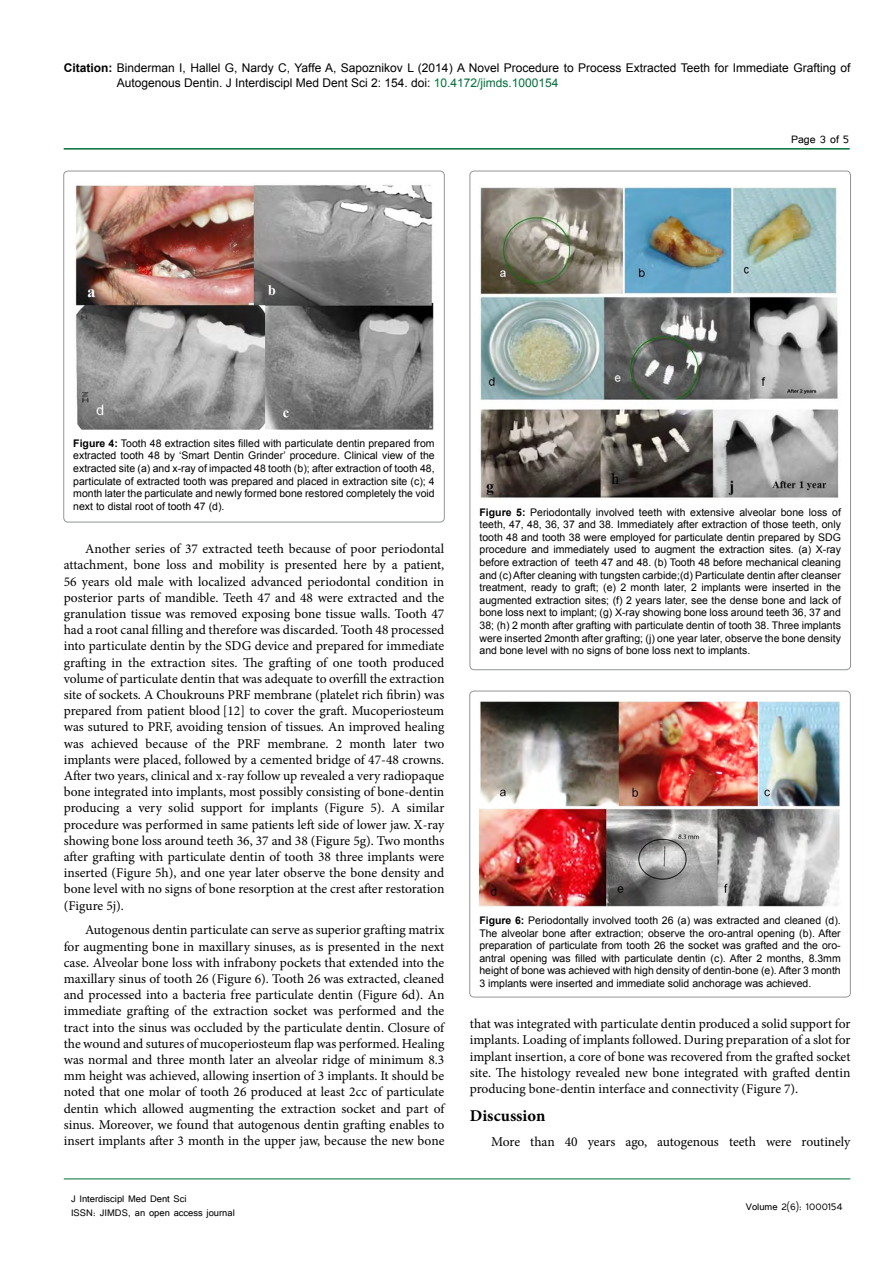
<style>
.page{position:relative;width:893px;height:1263px;background:#fff}
.page>*{position:absolute;margin:0;border:0;box-sizing:border-box;transform-origin:0 0}
.t1{font:700 16.5px "Minion Pro";color:#000}
.t2{font:13.5px/16.2px "Minion Pro";letter-spacing:-.005em;color:#000;text-align:justify}
.t3{font:13.5px "Tunga";color:#000}
.t4{font:12px/14.4px "Arial";color:#000}
.t5{font:12px/14.4px "Tunga";color:#000}
.t6{font:10.5px/12.6px "Arial";color:#000;text-align:justify}
.s1{font-weight:700}
.s2{color:#006f3b}
</style>
<div class="page">
<hr style="left:64px;top:148px;width:786px;height:2px;background:#006f3b">
<hr style="left:64px;top:1179px;width:786px;height:1px;background:#006f3b">
<img style="left:75px;top:185px;width:359px;height:245px">
<div style="left:64px;top:171px;width:380px;height:351px;border:1px solid #939598;border-radius:4px"></div>
<img style="left:479px;top:187px;width:360px;height:311px">
<img style="left:479px;top:701px;width:361px;height:207px">
<div style="left:470px;top:691px;width:380px;height:306px;border:1px solid #939598;border-radius:4px"></div>
<p class="t4" style="left:117px;top:61px;width:735px;text-indent:-53px"><span class="s1">Citation:</span> Binderman I, Hallel G, Nardy C, Yaffe A, Sapoznikov L (2014) A Novel Procedure to Process Extracted Teeth for Immediate Grafting of<br>Autogenous Dentin. J Interdiscipl Med Dent Sci 2: 154. doi: <span class="s2">10.4172/jimds.1000154</span></p>
<p class="t3" style="left:791px;top:131px;width:59px">Page 3 of 5</p>
<p class="t6" style="left:73px;top:437px;width:363px"><span class="s1">Figure 4:</span> Tooth 48 extraction sites filled with particulate dentin prepared from extracted tooth 48 by ‘Smart Dentin Grinder’ procedure. Clinical view of the extracted site (a) and x-ray of impacted 48 tooth (b); after extraction of tooth 48, particulate of extracted tooth was prepared and placed in extraction site (c); 4 month later the particulate and newly formed bone restored completely the void next to distal root of tooth 47 (d).</p>
<p class="t2" style="left:64px;top:541px;width:382px;text-indent:21px">Another series of 37 extracted teeth because of poor periodontal attachment, bone loss and mobility is presented here by a patient, 56 years old male with localized advanced periodontal condition in posterior parts of mandible. Teeth 47 and 48 were extracted and the granulation tissue was removed exposing bone tissue walls. Tooth 47 had a root canal filling and therefore was discarded. Tooth 48 processed into particulate dentin by the SDG device and prepared for immediate grafting in the extraction sites. The grafting of one tooth produced volume of particulate dentin that was adequate to overfill the extraction site of sockets. A Choukrouns PRF membrane (platelet rich fibrin) was prepared from patient blood [12] to cover the graft. Mucoperiosteum was sutured to PRF, avoiding tension of tissues. An improved healing was achieved because of the PRF membrane. 2 month later two implants were placed, followed by a cemented bridge of 47-48 crowns.<br>After two years, clinical and x-ray follow up revealed a very radiopaque bone integrated into implants, most possibly consisting of bone-dentin producing a very solid support for implants (Figure 5). A similar procedure was performed in same patients left side of lower jaw. X-ray showing bone loss around teeth 36, 37 and 38 (Figure 5g). Two months after grafting with particulate dentin of tooth 38 three implants were inserted (Figure 5h), and one year later observe the bone density and bone level with no signs of bone resorption at the crest after restoration (Figure 5j).</p>
<p class="t2" style="left:64px;top:922px;width:382px;text-indent:21px">Autogenous dentin particulate can serve as superior grafting matrix for augmenting bone in maxillary sinuses, as is presented in the next case. Alveolar bone loss with infrabony pockets that extended into the maxillary sinus of tooth 26 (Figure 6). Tooth 26 was extracted, cleaned and processed into a bacteria free particulate dentin (Figure 6d). An immediate grafting of the extraction socket was performed and the tract into the sinus was occluded by the particulate dentin. Closure of the wound and sutures of mucoperiosteum flap was performed. Healing was normal and three month later an alveolar ridge of minimum 8.3 mm height was achieved, allowing insertion of 3 implants. It should be noted that one molar of tooth 26 produced at least 2cc of particulate dentin which allowed augmenting the extraction socket and part of sinus. Moreover, we found that autogenous dentin grafting enables to insert implants after 3 month in the upper jaw, because the new bone</p>
<p class="t5" style="left:71px;top:1190px;width:165px">J Interdiscipl Med Dent Sci<br>ISSN: JIMDS, an open access journal</p>
<p class="t6" style="left:479px;top:506px;width:363px"><span class="s1">Figure 5:</span> Periodontally involved teeth with extensive alveolar bone loss of teeth, 47, 48, 36, 37 and 38. Immediately after extraction of those teeth, only tooth 48 and tooth 38 were employed for particulate dentin prepared by SDG procedure and immediately used to augment the extraction sites. (a) X-ray before extraction of teeth 47 and 48. (b) Tooth 48 before mechanical cleaning and (c) After cleaning with tungsten carbide;(d) Particulate dentin after cleanser treatment, ready to graft; (e) 2 month later, 2 implants were inserted in the augmented extraction sites; (f) 2 years later, see the dense bone and lack of bone loss next to implant; (g) X-ray showing bone loss around teeth 36, 37 and 38; (h) 2 month after grafting with particulate dentin of tooth 38. Three implants were inserted 2month after grafting; (j) one year later, observe the bone density and bone level with no signs of bone loss next to implants.</p>
<p class="t6" style="left:479px;top:914px;width:363px"><span class="s1">Figure 6:</span> Periodontally involved tooth 26 (a) was extracted and cleaned (d).<br>The alveolar bone after extraction; observe the oro-antral opening (b). After preparation of particulate from tooth 26 the socket was grafted and the oro&shy;antral opening was filled with particulate dentin (c). After 2 months, 8.3mm height of bone was achieved with high density of dentin-bone (e). After 3 month 3 implants were inserted and immediate solid anchorage was achieved.</p>
<p class="t2" style="left:470px;top:1016px;width:382px">that was integrated with particulate dentin produced a solid support for implants. Loading of implants followed. During preparation of a slot for implant insertion, a core of bone was recovered from the grafted socket site. The histology revealed new bone integrated with grafted dentin producing bone-dentin interface and connectivity (Figure 7).</p>
<p class="t1" style="left:470px;top:1104px;width:77px">Discussion</p>
<p class="t2" style="left:491px;top:1134px;width:361px">More than 40 years ago, autogenous teeth were routinely</p>
<p class="t5" style="left:746px;top:1199px;width:99px">Volume 2(6): 1000154</p>
</div>
